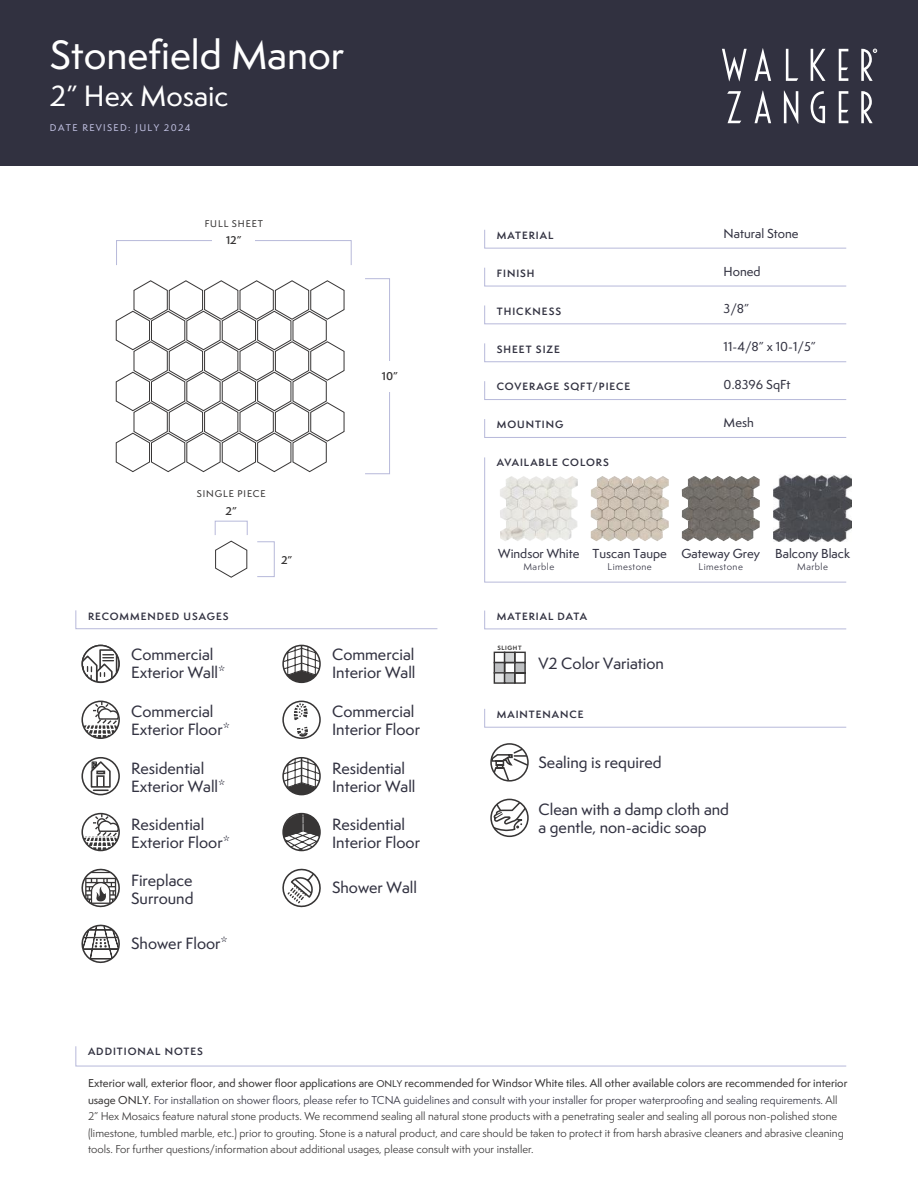
<style>
.page{position:relative;width:918px;height:1188px;background:#fff}
.page>*{position:absolute;margin:0;border:0;box-sizing:border-box;transform-origin:0 0}
.t1{font:500 37.5px "Semplicita Pro";color:#fff}
.t2{font:500 27px "Semplicita Pro";color:#fff}
.t3{font:500 15px/18px "Semplicita Pro";color:#313140}
.t4{font:500 12px "Semplicita Pro";color:#313140}
.t5{font:10.5px/16.5px "Semplicita Pro";color:#373535}
.t6{font:600 10.5px "Semplicita Pro";color:#373535}
.t7{font:600 9.75px "Semplicita Pro";letter-spacing:.1em;color:#313140}
.t8{font:9px "Semplicita Pro";letter-spacing:.05em;color:#313140}
.t9{font:500 9px "Semplicita Pro";letter-spacing:.15em;color:#bfbfe0}
.t10{font:500 9px "Semplicita Pro";letter-spacing:.095em;color:#373535}
.t11{font:700 5.7px "Semplicita Pro";letter-spacing:.1em;color:#373535}
.s1{font-weight:400}
.s2{font-weight:500}
.s3{font-weight:500;font-size:9px}
.s4{color:#313140}
</style>
<div class="page">
<div style="left:0;top:0;width:918px;height:166px;background:#313140"></div>
<svg style="left:811px;top:49px;width:15px;height:32px"></svg>
<svg style="left:722px;top:49px;width:25px;height:32px"></svg>
<svg style="left:755px;top:48px;width:16px;height:33px"></svg>
<svg style="left:786px;top:49px;width:12px;height:32px"></svg>
<svg style="left:839px;top:49px;width:9px;height:32px"></svg>
<svg style="left:861px;top:91px;width:12px;height:32px"></svg>
<svg style="left:755px;top:91px;width:16px;height:32px"></svg>
<svg style="left:784px;top:91px;width:14px;height:33px"></svg>
<svg style="left:811px;top:91px;width:14px;height:32px"></svg>
<svg style="left:727px;top:91px;width:14px;height:32px"></svg>
<svg style="left:839px;top:91px;width:9px;height:32px"></svg>
<svg style="left:861px;top:49px;width:16px;height:32px"></svg>
<svg style="left:115px;top:280px;width:230px;height:192px"></svg>
<svg style="left:484px;top:457px;width:363px;height:126px"></svg>
<img style="left:774px;top:475px;width:78px;height:67px">
<img style="left:682px;top:476px;width:78px;height:65px">
<img style="left:591px;top:476px;width:78px;height:65px">
<img style="left:500px;top:476px;width:78px;height:66px">
<svg style="left:484px;top:229px;width:363px;height:20px"></svg>
<svg style="left:484px;top:305px;width:363px;height:20px"></svg>
<svg style="left:484px;top:381px;width:363px;height:19px"></svg>
<svg style="left:484px;top:267px;width:363px;height:20px"></svg>
<svg style="left:484px;top:343px;width:363px;height:20px"></svg>
<svg style="left:484px;top:419px;width:363px;height:19px"></svg>
<div style="left:116px;top:240px;width:236px;height:25px;border:1px solid #b7b9da"></div>
<div style="left:213px;top:232px;width:42px;height:16px;background:#fff"></div>
<div style="left:365px;top:278px;width:25px;height:196px;border:1px solid #b7b9da"></div>
<div style="left:361px;top:361px;width:58px;height:30px;background:#fff"></div>
<svg style="left:75px;top:1046px;width:772px;height:21px"></svg>
<div style="left:490px;top:799px;width:39px;height:38px;border:2px solid #373535;border-radius:50%"></div>
<svg style="left:491px;top:799px;width:37px;height:34px"></svg>
<svg style="left:75px;top:610px;width:363px;height:19px"></svg>
<svg style="left:81px;top:925px;width:39px;height:39px"></svg>
<svg style="left:82px;top:648px;width:36px;height:34px"></svg>
<div style="left:81px;top:645px;width:39px;height:38px;border:2px solid #373535;border-radius:50%"></div>
<svg style="left:81px;top:757px;width:39px;height:38px"></svg>
<svg style="left:82px;top:701px;width:37px;height:37px"></svg>
<hr style="left:82px;top:724px;width:37px;height:1px;background:#fff">
<div style="left:81px;top:701px;width:39px;height:38px;border:2px solid #373535;border-radius:50%"></div>
<svg style="left:282px;top:869px;width:39px;height:38px"></svg>
<svg style="left:83px;top:813px;width:36px;height:37px"></svg>
<hr style="left:82px;top:836px;width:37px;height:2px;background:#fff">
<div style="left:81px;top:813px;width:39px;height:38px;border:2px solid #373535;border-radius:50%"></div>
<svg style="left:81px;top:869px;width:39px;height:39px"></svg>
<svg style="left:283px;top:645px;width:37px;height:37px"></svg>
<div style="left:282px;top:645px;width:39px;height:38px;border:2px solid #373535;border-radius:50%"></div>
<svg style="left:283px;top:758px;width:37px;height:37px"></svg>
<div style="left:282px;top:757px;width:39px;height:38px;border:2px solid #373535;border-radius:50%"></div>
<div style="left:282px;top:701px;width:39px;height:38px;border:2px solid #373535;border-radius:50%"></div>
<svg style="left:294px;top:703px;width:14px;height:17px"></svg>
<svg style="left:297px;top:727px;width:11px;height:10px"></svg>
<svg style="left:283px;top:814px;width:38px;height:37px"></svg>
<div style="left:282px;top:813px;width:39px;height:38px;border:2px solid #373535;border-radius:50%"></div>
<svg style="left:484px;top:610px;width:363px;height:20px"></svg>
<svg style="left:484px;top:709px;width:363px;height:19px"></svg>
<svg style="left:493px;top:651px;width:33px;height:33px"></svg>
<svg style="left:492px;top:745px;width:35px;height:34px"></svg>
<div style="left:490px;top:743px;width:39px;height:39px;border:2px solid #373535;border-radius:50%"></div>
<svg style="left:215px;top:540px;width:33px;height:38px"></svg>
<div style="left:257px;top:541px;width:18px;height:36px;border:1px solid #b7b9da"></div>
<div style="left:215px;top:521px;width:33px;height:14px;border:1px solid #b7b9da"></div>
<h1 class="t1" style="left:50px;top:28px;width:296px">Stonefield Manor</h1>
<h2 class="t2" style="left:50px;top:77px;width:180px">2” Hex Mosaic</h2>
<p class="t9" style="left:50px;top:122px;width:142px">DATE REVISED: JULY 2024</p>
<p class="t10" style="left:205px;top:217px;width:60px">FULL SHEET</p>
<p class="t6" style="left:226px;top:232px;width:17px">12”</p>
<p class="t6" style="left:382px;top:368px;width:18px">10”</p>
<p class="t10" style="left:197px;top:488px;width:70px">SINGLE PIECE</p>
<p class="t6" style="left:226px;top:503px;width:13px">2”</p>
<p class="t6" style="left:281px;top:552px;width:13px">2”</p>
<p class="t7" style="left:88px;top:609px;width:142px">RECOMMENDED USAGES</p>
<h3 class="t3" style="left:131px;top:645px;width:96px">Commercial<br>Exterior Wall<span class="s1">*</span></h3>
<h3 class="t3" style="left:131px;top:703px;width:100px">Commercial<br>Exterior Floor<span class="s1">*</span></h3>
<h3 class="t3" style="left:131px;top:759px;width:96px">Residential<br>Exterior Wall<span class="s1">*</span></h3>
<h3 class="t3" style="left:131px;top:815px;width:100px">Residential<br>Exterior Floor<span class="s1">*</span></h3>
<h3 class="t3" style="left:131px;top:871px;width:64px">Fireplace<br>Surround</h3>
<h3 class="t3" style="left:131px;top:935px;width:98px">Shower Floor<span class="s1">*</span></h3>
<h3 class="t3" style="left:332px;top:645px;width:85px">Commercial<br>Interior Wall</h3>
<h3 class="t3" style="left:332px;top:703px;width:90px">Commercial<br>Interior Floor</h3>
<h3 class="t3" style="left:332px;top:759px;width:85px">Residential<br>Interior Wall</h3>
<h3 class="t3" style="left:332px;top:815px;width:90px">Residential<br>Interior Floor</h3>
<h3 class="t3" style="left:332px;top:878px;width:86px">Shower Wall</h3>
<p class="t7" style="left:497px;top:228px;width:58px">MATERIAL</p>
<p class="t4" style="left:724px;top:225px;width:76px">Natural Stone</p>
<p class="t7" style="left:497px;top:266px;width:39px">FINISH</p>
<p class="t4" style="left:724px;top:263px;width:39px">Honed</p>
<p class="t7" style="left:497px;top:304px;width:66px">THICKNESS</p>
<p class="t4" style="left:724px;top:300px;width:27px">3/8”</p>
<p class="t7" style="left:497px;top:342px;width:65px">SHEET SIZE</p>
<p class="t4" style="left:724px;top:338px;width:94px">11-4/8” x 10-1/5”</p>
<p class="t7" style="left:497px;top:380px;width:135px">COVERAGE SQFT/PIECE</p>
<p class="t4" style="left:724px;top:376px;width:68px">0.8396 SqFt</p>
<p class="t7" style="left:497px;top:418px;width:68px">MOUNTING</p>
<p class="t7" style="left:497px;top:455px;width:113px">AVAILABLE COLORS</p>
<p class="t4" style="left:724px;top:414px;width:32px">Mesh</p>
<p class="t4" style="left:498px;top:545px;width:83px">Windsor White</p>
<p class="t8" style="left:524px;top:560px;width:32px">Marble</p>
<p class="t4" style="left:593px;top:545px;width:76px">Tuscan Taupe</p>
<p class="t8" style="left:608px;top:560px;width:46px">Limestone</p>
<p class="t4" style="left:682px;top:545px;width:80px">Gateway Grey</p>
<p class="t8" style="left:699px;top:560px;width:46px">Limestone</p>
<p class="t4" style="left:775px;top:545px;width:76px">Balcony Black</p>
<p class="t8" style="left:797px;top:560px;width:32px">Marble</p>
<p class="t7" style="left:497px;top:609px;width:92px">MATERIAL DATA</p>
<p class="t11" style="left:497px;top:643px;width:26px">SLIGHT</p>
<h3 class="t3" style="left:538px;top:655px;width:127px">V2 Color Variation</h3>
<p class="t7" style="left:497px;top:707px;width:88px">MAINTENANCE</p>
<h3 class="t3" style="left:538px;top:753px;width:125px">Sealing is required</h3>
<h3 class="t3" style="left:538px;top:801px;width:192px">Clean with a damp cloth and a gentle, non-acidic soap</h3>
<p class="t7" style="left:88px;top:1045px;width:117px">ADDITIONAL NOTES</p>
<p class="t5" style="left:88px;top:1075px;width:761px"><span class="s2">Exterior wall, exterior floor, and shower floor applications are</span> <span class="s3">ONLY</span> <span class="s2">recommended for Windsor White tiles. All other available colors are recommended for interior usage ONLY.</span> <span class="s4">For installation on shower floors, please refer to TCNA guidelines and consult with your installer for proper waterproofing and sealing requirements.</span> All 2” Hex Mosaics feature natural stone products. We recommend sealing all natural stone products with a penetrating sealer and sealing all porous non-polished stone (limestone, tumbled marble, etc.) prior to grouting. Stone is a natural product, and care should be taken to protect it from harsh abrasive cleaners and abrasive cleaning tools. For further questions/information about additional usages, please consult with your installer.</p>
</div>
